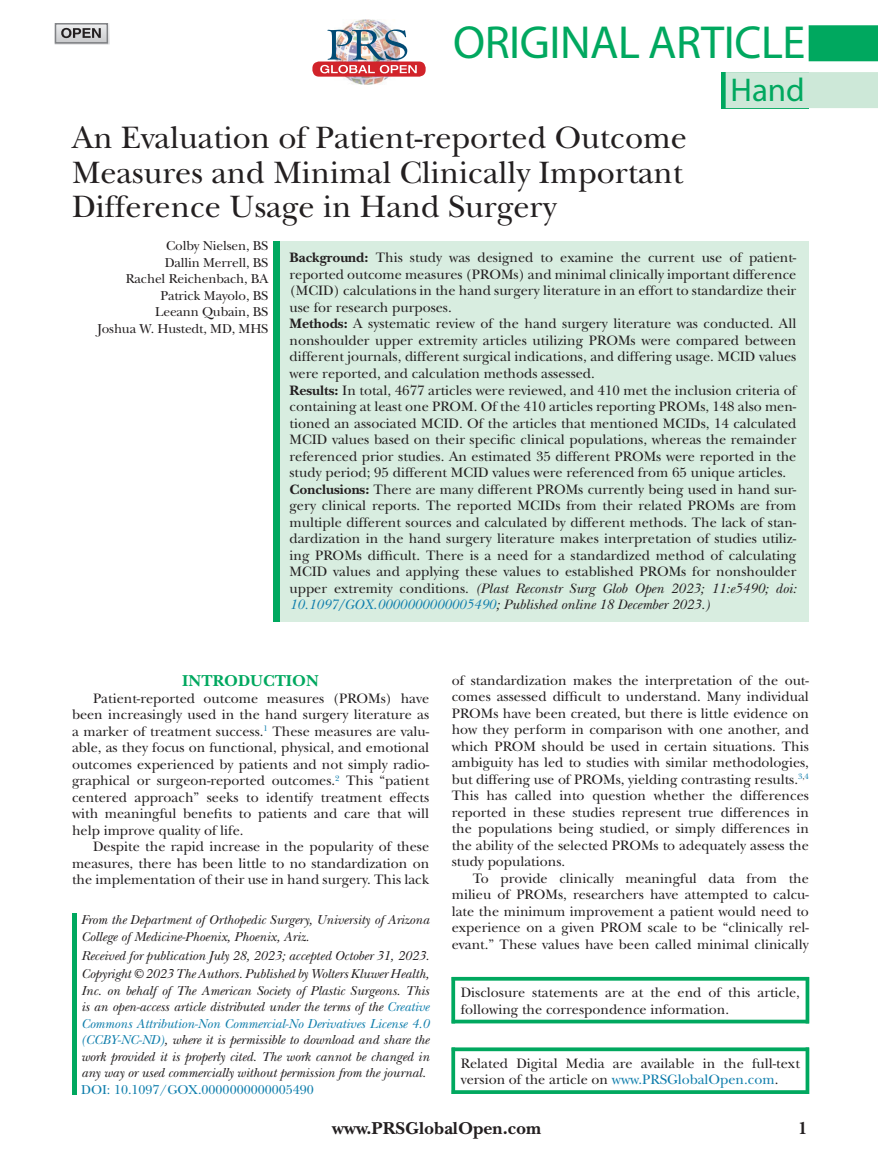
<style>
.page{position:relative;width:878px;height:1175px;background:#fff}
.page>*{position:absolute;margin:0;border:0;box-sizing:border-box;transform-origin:0 0}
.t1{font:46.5px "Myriad Pro";letter-spacing:-.01em;color:#00a85f}
.t2{font:33px "Myriad Pro";color:#00a85f}
.t3{font:32.25px/34.5px "New Baskerville Std";color:#231f20}
.t4{font:700 18px "New Baskerville Std";color:#231f20}
.t5{font:700 16.5px "New Baskerville Std";color:#00a85f}
.t6{font:14.25px/16.5px "New Baskerville Std";color:#231f20;text-align:justify}
.t7{font:italic 13.5px/16.5px "New Baskerville Std";color:#231f20}
.t8{font:13.5px/16.5px "New Baskerville Std";letter-spacing:-.01em;color:#231f20;text-align:right}
.t9{font:13.5px "New Baskerville Std";color:#0f7eac}
.s1{font-weight:700}
.s2{font-style:italic}
.s3{font-style:italic;color:#0f7eac}
.s4{color:#0f7eac}
</style>
<div class="page">
<div style="left:721px;top:72px;width:88px;height:36px;background:#00a85f"></div>
<div style="left:725px;top:72px;width:153px;height:36px;background:#cde8d8"></div>
<div style="left:808px;top:25px;width:70px;height:36px;background:#00a85f"></div>
<img style="left:343px;top:20px;width:48px;height:64px">
<div style="left:312px;top:61px;width:113px;height:16px;background:#d1232a;border-radius:7px"></div>
<img style="left:320px;top:29px;width:97px;height:44px">
<div style="left:274px;top:126px;width:534px;height:496px;background:#d8ede0"></div>
<div style="left:274px;top:240px;width:6px;height:76px;background:#00a85f"></div>
<div style="left:274px;top:306px;width:6px;height:76px;background:#00a85f"></div>
<div style="left:274px;top:372px;width:6px;height:109px;background:#00a85f"></div>
<div style="left:274px;top:471px;width:6px;height:151px;background:#00a85f"></div>
<hr style="left:72px;top:913px;width:4px;height:33px;background:#00a85f">
<hr style="left:72px;top:946px;width:4px;height:19px;background:#00a85f">
<hr style="left:72px;top:965px;width:4px;height:118px;background:#00a85f">
<hr style="left:72px;top:1081px;width:4px;height:13px;background:#00a85f">
<div style="left:272px;top:126px;width:536px;height:115px;background:#fff"></div>
<img style="left:54px;top:23px;width:55px;height:22px">
<svg style="left:451px;top:977px;width:4px;height:46px"></svg>
<svg style="left:805px;top:977px;width:4px;height:46px"></svg>
<svg style="left:452px;top:976px;width:356px;height:4px"></svg>
<svg style="left:452px;top:1019px;width:356px;height:4px"></svg>
<svg style="left:451px;top:1047px;width:4px;height:47px"></svg>
<svg style="left:805px;top:1047px;width:4px;height:47px"></svg>
<svg style="left:452px;top:1047px;width:356px;height:4px"></svg>
<svg style="left:452px;top:1090px;width:356px;height:4px"></svg>
<div style="left:55px;top:23px;width:53px;height:21px;border:2px solid #808285"></div>
<svg style="left:61px;top:28px;width:40px;height:10px"></svg>
<h1 class="t1" style="left:453px;top:14px;width:354px">ORIGINAL ARTICLE</h1>
<h3 class="t3" style="left:72px;top:121px;width:616px">An Evaluation of Patient-reported Outcome<br>Measures and Minimal Clinically Important<br>Difference Usage in Hand Surgery</h3>
<h2 class="t2" style="left:730px;top:69px;width:76px">Hand</h2>
<p class="t8" style="left:97px;top:238px;width:172px">Colby Nielsen, BS<br>Dallin Merrell, BS<br>Rachel Reichenbach, BA<br>Patrick Mayolo, BS<br>Leeann Qubain, BS<br>Joshua W. Hustedt, MD, MHS</p>
<p class="t6" style="left:289px;top:250px;width:508px;text-align:left"><span class="s1">Background:</span> This study was designed to examine the current use of patient&shy;reported outcome measures (PROMs) and minimal clinically important difference (MCID) calculations in the hand surgery literature in an effort to standardize their use for research purposes.<br><span class="s1">Methods:</span> A systematic review of the hand surgery literature was conducted. All nonshoulder upper extremity articles utilizing PROMs were compared between different journals, different surgical indications, and differing usage. MCID values were reported, and calculation methods assessed.<br><span class="s1">Results:</span> In total, 4677 articles were reviewed, and 410 met the inclusion criteria of containing at least one PROM. Of the 410 articles reporting PROMs, 148 also men&shy;tioned an associated MCID. Of the articles that mentioned MCIDs, 14 calculated MCID values based on their specific clinical populations, whereas the remainder referenced prior studies. An estimated 35 different PROMs were reported in the study period; 95 different MCID values were referenced from 65 unique articles.<br><span class="s1">Conclusions:</span> There are many different PROMs currently being used in hand sur&shy;gery clinical reports. The reported MCIDs from their related PROMs are from multiple different sources and calculated by different methods. The lack of stan&shy;dardization in the hand surgery literature makes interpretation of studies utiliz&shy;ing PROMs difficult. There is a need for a standardized method of calculating MCID values and applying these values to established PROMs for nonshoulder upper extremity conditions. <span class="s2">(Plast Reconstr Surg Glob Open 2023; 11:e5490; doi:<br></span><span class="s3">10.1097/GOX.0000000000005490</span><span class="s2">; Published online 18 December 2023.)</span></p>
<p class="t5" style="left:182px;top:671px;width:138px">INTRODUCTION</p>
<p class="t6" style="left:72px;top:690px;width:359px;text-indent:21px">Patient-reported outcome measures (PROMs) have been increasingly used in the hand surgery literature as a marker of treatment success.<sup>1</sup> These measures are valu&shy;able, as they focus on functional, physical, and emotional outcomes experienced by patients and not simply radio&shy;graphical or surgeon-reported outcomes.<sup>2</sup> This “patient centered approach” seeks to identify treatment effects with meaningful benefits to patients and care that will help improve quality of life.</p>
<p class="t6" style="left:72px;top:838px;width:359px;text-indent:21px">Despite the rapid increase in the popularity of these measures, there has been little to no standardization on the implementation of their use in hand surgery. This lack</p>
<p class="t7" style="left:81px;top:911px;width:350px">From the Department of Orthopedic Surgery, University of Arizona<br>College of Medicine-Phoenix, Phoenix, Ariz.</p>
<p class="t7" style="left:81px;top:946px;width:350px;line-height:18.8px">Received for publication July 28, 2023; accepted October 31, 2023.<br>Copyright © 2023 The Authors. Published by Wolters Kluwer Health,</p>
<p class="t7" style="left:81px;top:982px;width:350px;text-align:justify">Inc. on behalf of The American Society of Plastic Surgeons. This is an open-access article distributed under the terms of the <span class="s4">Creative Commons Attribution-Non Commercial-No Derivatives License 4.0 (CCBY-NC-ND)</span>, where it is permissible to download and share the work provided it is properly cited. The work cannot be changed in any way or used commercially without permission from the journal.</p>
<p class="t9" style="left:81px;top:1081px;width:234px">DOI: 10.1097/GOX.0000000000005490</p>
<p class="t6" style="left:451px;top:672px;width:359px">of standardization makes the interpretation of the out&shy;comes assessed difficult to understand. Many individual PROMs have been created, but there is little evidence on how they perform in comparison with one another, and which PROM should be used in certain situations. This ambiguity has led to studies with similar methodologies, but differing use of PROMs, yielding contrasting results.<sup>3</sup><sup>,</sup><sup>4<br></sup>This has called into question whether the differences reported in these studies represent true differences in the populations being studied, or simply differences in the ability of the selected PROMs to adequately assess the study populations.</p>
<p class="t6" style="left:451px;top:870px;width:359px;text-indent:21px">To provide clinically meaningful data from the milieu of PROMs, researchers have attempted to calcu&shy;late the minimum improvement a patient would need to experience on a given PROM scale to be “clinically rel&shy;evant.” These values have been called minimal clinically</p>
<p class="t6" style="left:460px;top:984px;width:341px">Disclosure statements are at the end of this article, following the correspondence information.</p>
<p class="t6" style="left:460px;top:1054px;width:341px">Related Digital Media are available in the full-text version of the article on <span class="s4">www.PRSGlobalOpen.com</span>.</p>
<p class="t4" style="left:332px;top:1118px;width:210px">www.PRSGlobalOpen.com</p>
<p class="t4" style="left:798px;top:1118px;width:11px">1</p>
</div>
